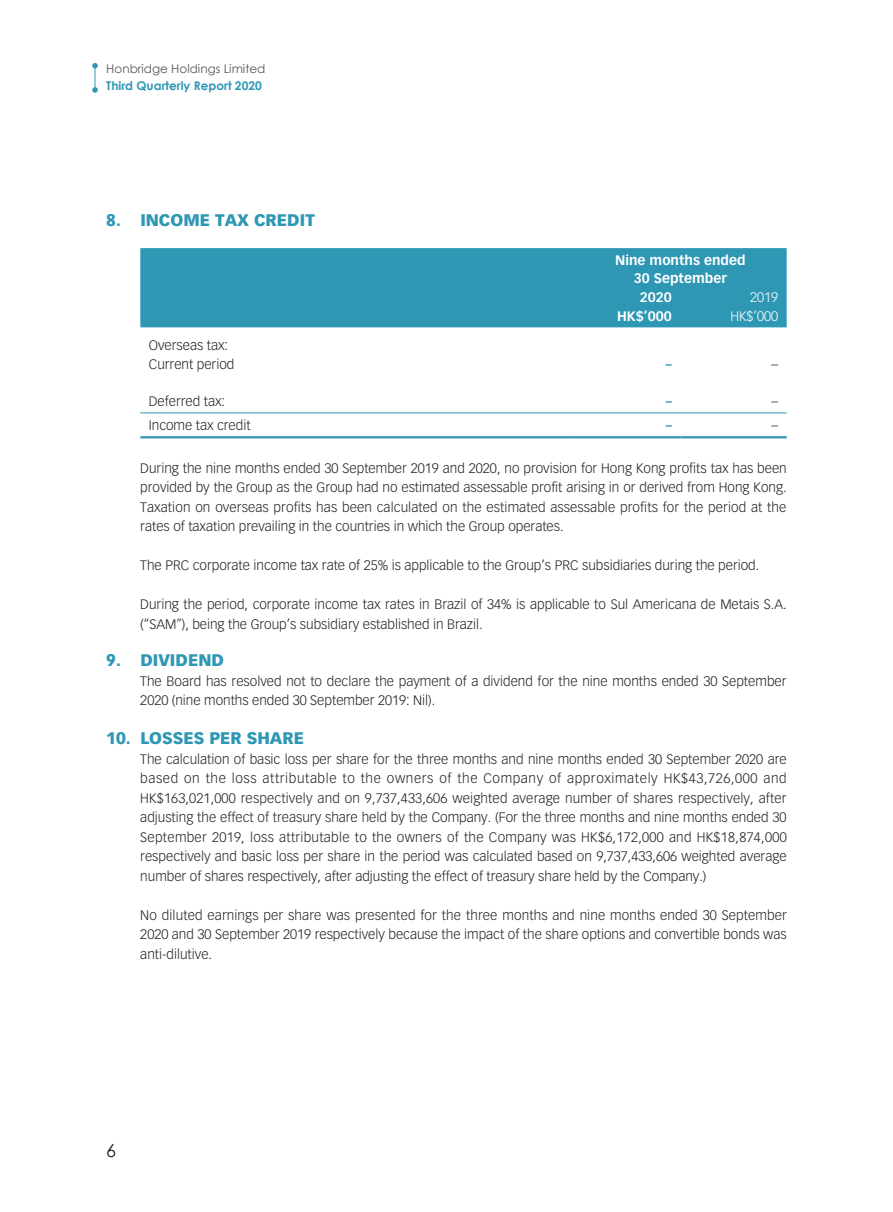
<style>
.page{position:relative;width:893px;height:1212px;background:#fff}
.page>*{position:absolute;margin:0;border:0;box-sizing:border-box;transform-origin:0 0}
.t1{font:18px "Century Gothic";color:#231f20}
.t2{font:900 16.5px "Vectora LT Std";color:#2e97b4}
.t3{font:300 13.5px/19.5px "Vectora LT Std";color:#231f20}
.t4{font:700 13.5px "Vectora LT Std";color:#fff}
.t5{font:300 13.5px "Vectora LT Std";color:#fff}
.t6{font:700 13.5px "Vectora LT Std";color:#2e97b4;scale:.9 1}
.t7{font:12px "Century Gothic";color:#57585a}
.t8{font:700 12px "Century Gothic";color:#2e97b4}
</style>
<div class="page">
<svg style="left:92px;top:63px;width:6px;height:30px"></svg>
<div style="left:140px;top:248px;width:647px;height:79px;background:#2e97b4"></div>
<hr style="left:140px;top:412px;width:434px;height:1px;background:#2e97b4">
<hr style="left:574px;top:412px;width:106px;height:1px;background:#2e97b4">
<hr style="left:680px;top:412px;width:107px;height:1px;background:#2e97b4">
<hr style="left:140px;top:436px;width:434px;height:2px;background:#2e97b4">
<hr style="left:574px;top:436px;width:106px;height:2px;background:#2e97b4">
<hr style="left:680px;top:436px;width:107px;height:2px;background:#2e97b4">
<p class="t7" style="left:106px;top:61px;width:161px">Honbridge Holdings Limited</p>
<p class="t8" style="left:106px;top:76px;width:157px">Third Quarterly Report 2020</p>
<p class="t2" style="left:106px;top:210px;width:210px">8. INCOME TAX CREDIT</p>
<p class="t3" style="left:149px;top:336px;width:87px;line-height:18.8px">Overseas tax:<br>Current period</p>
<p class="t4" style="left:615px;top:252px;width:132px">Nine months ended</p>
<p class="t4" style="left:634px;top:270px;width:94px">30 September</p>
<p class="t4" style="left:640px;top:289px;width:33px">2020</p>
<p class="t5" style="left:750px;top:289px;width:30px">2019</p>
<p class="t4" style="left:617px;top:308px;width:56px">HK$’000</p>
<p class="t5" style="left:730px;top:308px;width:49px">HK$’000</p>
<p class="t6" style="left:666px;top:356px;width:8px">–</p>
<p class="t3" style="left:771px;top:355px;width:8px">–</p>
<p class="t3" style="left:149px;top:392px;width:78px">Deferred tax:</p>
<p class="t6" style="left:666px;top:393px;width:8px">–</p>
<p class="t3" style="left:771px;top:392px;width:8px">–</p>
<p class="t3" style="left:149px;top:415px;width:103px">Income tax credit</p>
<p class="t6" style="left:666px;top:417px;width:8px">–</p>
<p class="t3" style="left:771px;top:415px;width:8px">–</p>
<p class="t3" style="left:140px;top:458px;width:648px;text-align:justify">During the nine months ended 30 September 2019 and 2020, no provision for Hong Kong profits tax has been provided by the Group as the Group had no estimated assessable profit arising in or derived from Hong Kong.<br>Taxation on overseas profits has been calculated on the estimated assessable profits for the period at the rates of taxation prevailing in the countries in which the Group operates.</p>
<p class="t3" style="left:140px;top:556px;width:620px">The PRC corporate income tax rate of 25% is applicable to the Group’s PRC subsidiaries during the period.</p>
<p class="t3" style="left:140px;top:595px;width:648px">During the period, corporate income tax rates in Brazil of 34% is applicable to Sul Americana de Metais S.A. (“SAM”), being the Group’s subsidiary established in Brazil.</p>
<p class="t2" style="left:106px;top:650px;width:119px">9. DIVIDEND</p>
<p class="t3" style="left:140px;top:671px;width:648px">The Board has resolved not to declare the payment of a dividend for the nine months ended 30 September<br>2020 (nine months ended 30 September 2019: Nil).</p>
<p class="t2" style="left:106px;top:728px;width:199px">10. LOSSES PER SHARE</p>
<p class="t3" style="left:140px;top:749px;width:648px;text-align:justify">The calculation of basic loss per share for the three months and nine months ended 30 September 2020 are based on the loss attributable to the owners of the Company of approximately HK$43,726,000 and HK$163,021,000 respectively and on 9,737,433,606 weighted average number of shares respectively, after adjusting the effect of treasury share held by the Company. (For the three months and nine months ended 30<br>September 2019, loss attributable to the owners of the Company was HK$6,172,000 and HK$18,874,000 respectively and basic loss per share in the period was calculated based on 9,737,433,606 weighted average number of shares respectively, after adjusting the effect of treasury share held by the Company.)</p>
<p class="t3" style="left:140px;top:905px;width:648px;text-align:justify">No diluted earnings per share was presented for the three months and nine months ended 30 September 2020 and 30 September 2019 respectively because the impact of the share options and convertible bonds was anti-dilutive.</p>
<h1 class="t1" style="left:106px;top:1138px;width:11px">6</h1>
</div>
